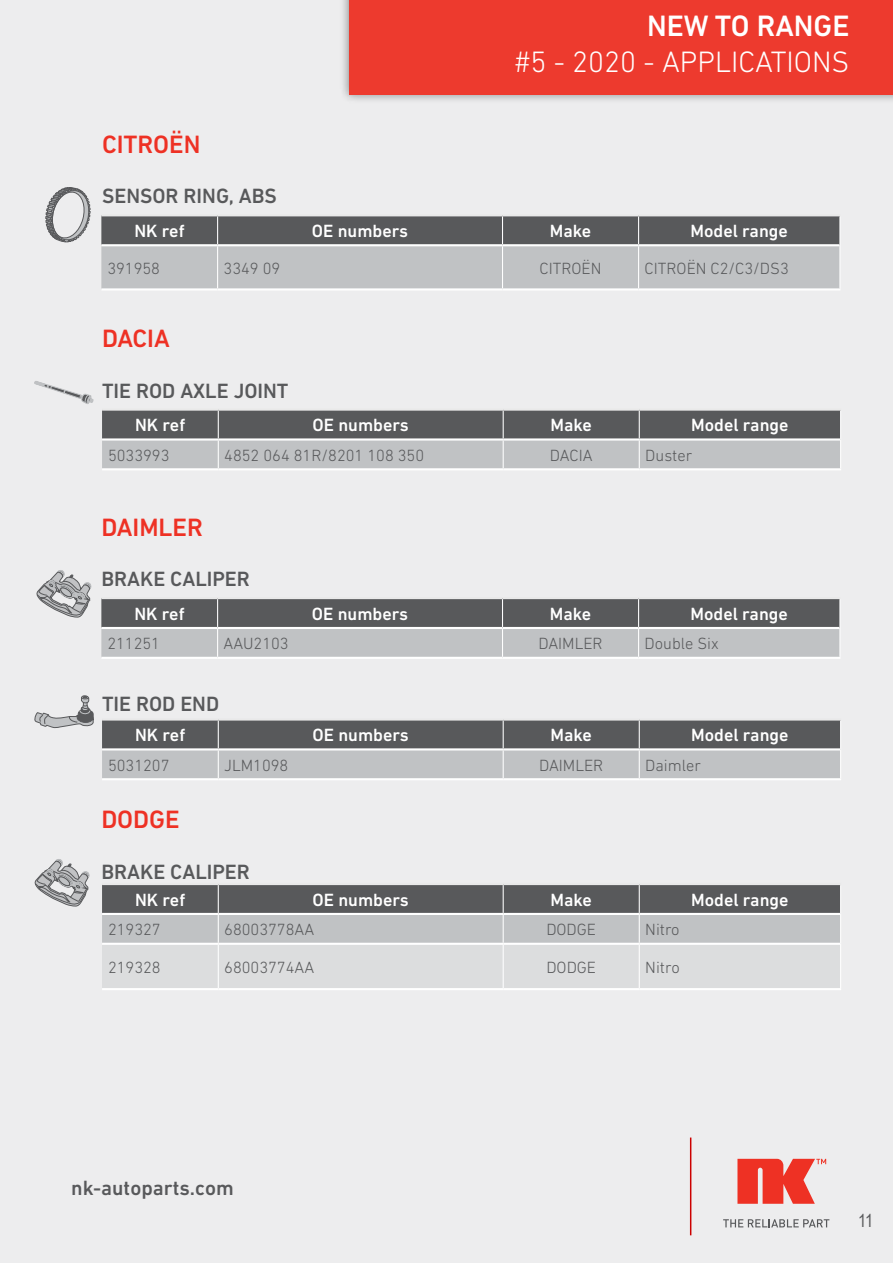
<style>
.page{position:relative;width:893px;height:1263px;background:#ededee}
.page>*{position:absolute;margin:0;border:0;box-sizing:border-box;transform-origin:0 0}
.t1{font:300 30px "DIN Next LT Pro";color:#fff}
.t2{font:500 30px "DIN Next LT Pro";color:#fff}
.t3{font:500 25.5px "DIN Next LT Pro";color:#ee3124}
.t4{font:500 21px "DIN Next LT Pro";color:#58595b}
.t5{font:500 18px "DIN Next LT Pro";color:#fff}
.t6{font:18px "Arial Narrow";color:#58595b}
.t7{font:300 16.5px "DIN Next LT Pro";color:#58595b}
</style>
<div class="page">
<svg style="left:737px;top:1159px;width:89px;height:45px"></svg>
<svg style="left:723px;top:1219px;width:106px;height:8px"></svg>
<hr style="left:690px;top:1137px;width:1px;height:98px;background:#c00">
<div style="left:339px;top:0;width:554px;height:104px;background:#58595b;opacity:.75"></div>
<div style="left:349px;top:0;width:544px;height:94px;background:#ed3a2e"></div>
<svg style="left:101px;top:216px;width:739px;height:72px;background:#97999b"></svg>
<hr style="left:217px;top:246px;width:1px;height:42px;background:#fff">
<hr style="left:502px;top:246px;width:1px;height:42px;background:#fff">
<hr style="left:638px;top:246px;width:1px;height:42px;background:#fff">
<hr style="left:839px;top:245px;width:1px;height:43px;background:#fff">
<hr style="left:101px;top:244px;width:117px;height:2px;background:#fff">
<hr style="left:218px;top:244px;width:284px;height:2px;background:#fff">
<hr style="left:502px;top:244px;width:137px;height:2px;background:#fff">
<hr style="left:639px;top:244px;width:200px;height:2px;background:#fff">
<hr style="left:101px;top:288px;width:117px;height:2px;background:#fff">
<hr style="left:218px;top:288px;width:284px;height:2px;background:#fff">
<hr style="left:502px;top:288px;width:137px;height:2px;background:#fff">
<hr style="left:639px;top:288px;width:201px;height:2px;background:#fff">
<hr style="left:101px;top:214px;width:117px;height:2px;background:#e9e9e9">
<hr style="left:218px;top:214px;width:284px;height:2px;background:#e9e9e9">
<hr style="left:502px;top:214px;width:137px;height:2px;background:#e9e9e9">
<hr style="left:639px;top:214px;width:201px;height:2px;background:#e9e9e9">
<svg style="left:102px;top:411px;width:739px;height:57px;background:#8c8e90"></svg>
<hr style="left:102px;top:438px;width:116px;height:3px;background:#fff">
<hr style="left:218px;top:438px;width:285px;height:3px;background:#fff">
<hr style="left:503px;top:438px;width:136px;height:3px;background:#fff">
<hr style="left:639px;top:438px;width:201px;height:3px;background:#fff">
<hr style="left:102px;top:468px;width:116px;height:2px;background:#fff">
<hr style="left:218px;top:468px;width:285px;height:2px;background:#fff">
<hr style="left:503px;top:468px;width:136px;height:2px;background:#fff">
<hr style="left:639px;top:468px;width:202px;height:2px;background:#fff">
<hr style="left:102px;top:408px;width:116px;height:3px;background:#e9e9e9">
<hr style="left:218px;top:408px;width:285px;height:3px;background:#e9e9e9">
<hr style="left:503px;top:408px;width:136px;height:3px;background:#e9e9e9">
<hr style="left:639px;top:408px;width:202px;height:3px;background:#e9e9e9">
<svg style="left:102px;top:885px;width:738px;height:103px;background:#afb0b2"></svg>
<hr style="left:840px;top:914px;width:1px;height:30px;background:#fff">
<hr style="left:218px;top:945px;width:1px;height:43px;background:#fff">
<hr style="left:503px;top:945px;width:1px;height:43px;background:#fff">
<hr style="left:639px;top:945px;width:1px;height:43px;background:#fff">
<hr style="left:840px;top:944px;width:1px;height:44px;background:#fff">
<hr style="left:102px;top:913px;width:116px;height:2px;background:#fff">
<hr style="left:218px;top:913px;width:285px;height:2px;background:#fff">
<hr style="left:503px;top:913px;width:136px;height:2px;background:#fff">
<hr style="left:639px;top:913px;width:201px;height:2px;background:#fff">
<hr style="left:102px;top:943px;width:116px;height:2px;background:#fff">
<hr style="left:218px;top:943px;width:285px;height:2px;background:#fff">
<hr style="left:503px;top:943px;width:136px;height:2px;background:#fff">
<hr style="left:639px;top:943px;width:201px;height:2px;background:#fff">
<hr style="left:102px;top:988px;width:116px;height:2px;background:#fff">
<hr style="left:218px;top:988px;width:285px;height:2px;background:#fff">
<hr style="left:503px;top:988px;width:136px;height:2px;background:#fff">
<hr style="left:639px;top:988px;width:202px;height:2px;background:#fff">
<hr style="left:102px;top:883px;width:116px;height:2px;background:#e9e9e9">
<hr style="left:218px;top:883px;width:285px;height:2px;background:#e9e9e9">
<hr style="left:503px;top:883px;width:136px;height:2px;background:#e9e9e9">
<hr style="left:639px;top:883px;width:202px;height:2px;background:#e9e9e9">
<svg style="left:101px;top:599px;width:739px;height:58px;background:#8d8e90"></svg>
<hr style="left:101px;top:627px;width:117px;height:2px;background:#fff">
<hr style="left:218px;top:627px;width:284px;height:2px;background:#fff">
<hr style="left:502px;top:627px;width:137px;height:2px;background:#fff">
<hr style="left:639px;top:627px;width:200px;height:2px;background:#fff">
<hr style="left:101px;top:657px;width:117px;height:2px;background:#fff">
<hr style="left:218px;top:657px;width:284px;height:2px;background:#fff">
<hr style="left:502px;top:657px;width:137px;height:2px;background:#fff">
<hr style="left:639px;top:657px;width:201px;height:2px;background:#fff">
<hr style="left:101px;top:597px;width:117px;height:2px;background:#e9e9e9">
<hr style="left:218px;top:597px;width:284px;height:2px;background:#e9e9e9">
<hr style="left:502px;top:597px;width:137px;height:2px;background:#e9e9e9">
<hr style="left:639px;top:597px;width:201px;height:2px;background:#e9e9e9">
<svg style="left:102px;top:720px;width:739px;height:58px;background:#8e9092"></svg>
<hr style="left:102px;top:748px;width:116px;height:2px;background:#fff">
<hr style="left:218px;top:748px;width:285px;height:2px;background:#fff">
<hr style="left:503px;top:748px;width:136px;height:2px;background:#fff">
<hr style="left:639px;top:748px;width:201px;height:2px;background:#fff">
<hr style="left:102px;top:778px;width:116px;height:2px;background:#fff">
<hr style="left:218px;top:778px;width:285px;height:2px;background:#fff">
<hr style="left:503px;top:778px;width:136px;height:2px;background:#fff">
<hr style="left:639px;top:778px;width:202px;height:2px;background:#fff">
<hr style="left:102px;top:718px;width:116px;height:2px;background:#e9e9e9">
<hr style="left:218px;top:718px;width:285px;height:2px;background:#e9e9e9">
<hr style="left:503px;top:718px;width:136px;height:2px;background:#e9e9e9">
<hr style="left:639px;top:718px;width:202px;height:2px;background:#e9e9e9">
<svg style="left:34px;top:696px;width:59px;height:32px"></svg>
<svg style="left:46px;top:187px;width:45px;height:55px"></svg>
<svg style="left:34px;top:381px;width:59px;height:23px"></svg>
<svg style="left:37px;top:570px;width:54px;height:48px"></svg>
<svg style="left:35px;top:859px;width:55px;height:48px"></svg>
<h1 class="t2" style="left:647px;top:8px;width:204px">NEW TO RANGE</h1>
<h1 class="t1" style="left:515px;top:44px;width:336px">#5 - 2020 - APPLICATIONS</h1>
<h2 class="t3" style="left:102px;top:130px;width:100px">CITROËN</h2>
<p class="t4" style="left:102px;top:184px;width:176px">SENSOR RING, ABS</p>
<p class="t5" style="left:134px;top:220px;width:52px">NK ref</p>
<p class="t5" style="left:312px;top:220px;width:98px">OE numbers</p>
<p class="t5" style="left:550px;top:220px;width:43px">Make</p>
<p class="t5" style="left:691px;top:220px;width:99px">Model range</p>
<p class="t7" style="left:107px;top:258px;width:54px">391958</p>
<p class="t7" style="left:224px;top:258px;width:58px">3349 09</p>
<p class="t7" style="left:540px;top:258px;width:63px">CITROËN</p>
<p class="t7" style="left:645px;top:258px;width:146px">CITROËN C2/C3/DS3</p>
<h2 class="t3" style="left:102px;top:324px;width:69px">DACIA</h2>
<p class="t4" style="left:102px;top:378px;width:188px">TIE ROD AXLE JOINT</p>
<p class="t5" style="left:135px;top:415px;width:52px">NK ref</p>
<p class="t5" style="left:313px;top:415px;width:98px">OE numbers</p>
<p class="t5" style="left:550px;top:415px;width:43px">Make</p>
<p class="t5" style="left:691px;top:415px;width:99px">Model range</p>
<p class="t7" style="left:108px;top:445px;width:63px">5033993</p>
<p class="t7" style="left:224px;top:445px;width:201px">4852 064 81R/8201 108 350</p>
<p class="t7" style="left:550px;top:445px;width:44px">DACIA</p>
<p class="t7" style="left:645px;top:445px;width:48px">Duster</p>
<h2 class="t3" style="left:101px;top:512px;width:103px">DAIMLER</h2>
<p class="t4" style="left:101px;top:567px;width:150px">BRAKE CALIPER</p>
<p class="t5" style="left:134px;top:603px;width:52px">NK ref</p>
<p class="t5" style="left:312px;top:603px;width:98px">OE numbers</p>
<p class="t5" style="left:550px;top:603px;width:43px">Make</p>
<p class="t5" style="left:691px;top:603px;width:99px">Model range</p>
<p class="t7" style="left:107px;top:634px;width:54px">211251</p>
<p class="t7" style="left:224px;top:634px;width:67px">AAU2103</p>
<p class="t7" style="left:538px;top:634px;width:66px">DAIMLER</p>
<p class="t7" style="left:645px;top:634px;width:76px">Double Six</p>
<p class="t4" style="left:102px;top:691px;width:119px">TIE ROD END</p>
<p class="t5" style="left:135px;top:725px;width:52px">NK ref</p>
<p class="t5" style="left:313px;top:725px;width:98px">OE numbers</p>
<p class="t5" style="left:550px;top:725px;width:43px">Make</p>
<p class="t5" style="left:691px;top:725px;width:99px">Model range</p>
<p class="t7" style="left:108px;top:755px;width:63px">5031207</p>
<p class="t7" style="left:224px;top:755px;width:66px">JLM1098</p>
<p class="t7" style="left:539px;top:755px;width:66px">DAIMLER</p>
<p class="t7" style="left:645px;top:755px;width:57px">Daimler</p>
<h2 class="t3" style="left:101px;top:805px;width:80px">DODGE</h2>
<p class="t4" style="left:101px;top:859px;width:150px">BRAKE CALIPER</p>
<p class="t5" style="left:135px;top:889px;width:52px">NK ref</p>
<p class="t5" style="left:313px;top:889px;width:98px">OE numbers</p>
<p class="t5" style="left:550px;top:889px;width:43px">Make</p>
<p class="t5" style="left:691px;top:889px;width:99px">Model range</p>
<p class="t7" style="left:108px;top:920px;width:54px">219327</p>
<p class="t7" style="left:224px;top:920px;width:91px">68003778AA</p>
<p class="t7" style="left:546px;top:920px;width:51px">DODGE</p>
<p class="t7" style="left:645px;top:920px;width:36px">Nitro</p>
<p class="t7" style="left:108px;top:957px;width:54px">219328</p>
<p class="t7" style="left:224px;top:957px;width:91px">68003774AA</p>
<p class="t7" style="left:546px;top:957px;width:51px">DODGE</p>
<p class="t7" style="left:645px;top:957px;width:36px">Nitro</p>
<p class="t4" style="left:71px;top:1176px;width:164px">nk-autoparts.com</p>
<p class="t6" style="left:858px;top:1207px;width:17px">11</p>
</div>
